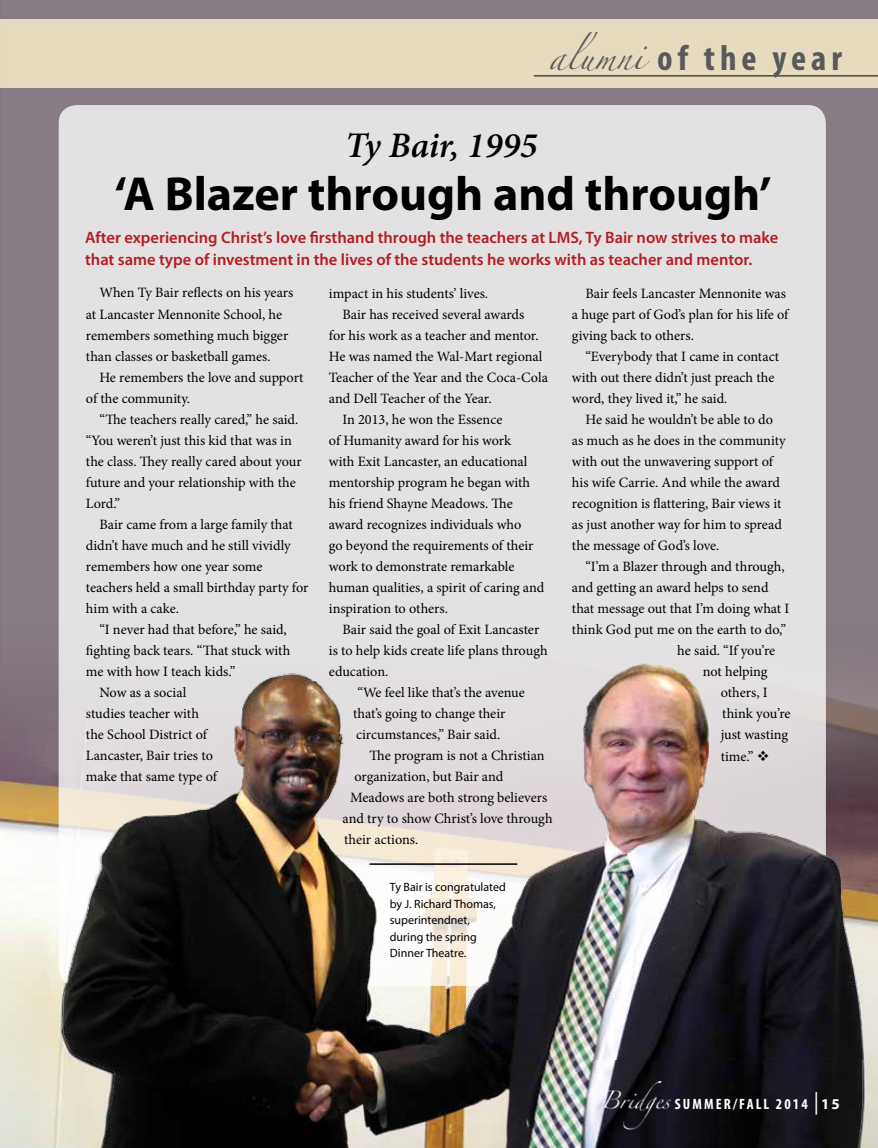
<style>
.page{position:relative;width:878px;height:1148px;background:#fff}
.page>*{position:absolute;margin:0;border:0;box-sizing:border-box;transform-origin:0 0}
.t1{font:700 48px "Myriad Pro";color:#000}
.t2{font:italic 600 36px "Minion Pro";color:#000}
.t3{font:700 condensed 36px "Myriad Pro";letter-spacing:.14em;color:#58595b}
.t4{font:24.6px "Zapfino";color:#58595b}
.t5{font:600 16.5px/21.8px "Myriad Pro";color:#b41d21}
.t6{font:700 condensed 15px "Myriad Pro";letter-spacing:.14em;color:#fff}
.t7{font:14.25px/21px "Minion Pro";letter-spacing:-.005em;color:#000}
.t8{font:12px/16.5px "Myriad Pro";color:#000}
.s1{font-weight:400;font-size:22.5px}
.s2{font-stretch:normal}
</style>
<div class="page">
<div style="left:0;top:0;width:878px;height:607px;background:#877b84"></div>
<img style="left:0;top:607px;width:878px;height:541px">
<div style="left:59px;top:105px;width:766px;height:881px;background:#e4e1e3;border-radius:18px"></div>
<img style="left:28px;top:598px;width:845px;height:550px">
<div style="left:0;top:19px;width:878px;height:69px;background:#e6dabf"></div>
<hr style="left:534px;top:76px;width:344px;height:1px;background:#000">
<img style="left:29px;top:598px;width:849px;height:461px">
<img style="left:601px;top:1081px;width:74px;height:49px">
<hr style="left:369px;top:863px;width:148px;height:1px;background:#000">
<h3 class="t4" style="left:549px;top:44px;width:96px">alumni</h3>
<h2 class="t3" style="left:657px;top:35px;width:186px">of the year</h2>
<h2 class="t2" style="left:345px;top:120px;width:194px">Ty Bair, 1995</h2>
<h1 class="t1" style="left:114px;top:162px;width:658px">‘A Blazer through and through’</h1>
<p class="t5" style="left:85px;top:226px;width:694px">After experiencing Christ’s love firsthand through the teachers at LMS, Ty Bair now strives to make that same type of investment in the lives of the students he works with as teacher and mentor.</p>
<p class="t7" style="left:86px;top:282px;width:209px;text-indent:13px">When Ty Bair reflects on his years at Lancaster Mennonite School, he remembers something much bigger than classes or basketball games.</p>
<p class="t7" style="left:86px;top:366px;width:219px;text-indent:13px">He remembers the love and support of the community.</p>
<p class="t7" style="left:86px;top:408px;width:217px;text-indent:13px">“The teachers really cared,” he said. “You weren’t just this kid that was in the class. They really cared about your future and your relationship with the<br>Lord.”</p>
<p class="t7" style="left:99px;top:513px;width:195px">Bair came from a large family that</p>
<p class="t7" style="left:86px;top:534px;width:206px">didn’t have much and he still vividly</p>
<p class="t7" style="left:86px;top:555px;width:178px">remembers how one year some</p>
<p class="t7" style="left:86px;top:576px;width:224px">teachers held a small birthday party for</p>
<p class="t7" style="left:86px;top:597px;width:95px">him with a cake.</p>
<p class="t7" style="left:99px;top:618px;width:189px">“I never had that before,” he said,</p>
<p class="t7" style="left:86px;top:639px;width:206px">fighting back tears. “That stuck with</p>
<p class="t7" style="left:86px;top:660px;width:151px">me with how I teach kids.”</p>
<p class="t7" style="left:99px;top:681px;width:88px">Now as a social</p>
<p class="t7" style="left:86px;top:702px;width:115px">studies teacher with</p>
<p class="t7" style="left:86px;top:723px;width:123px">the School District of</p>
<p class="t7" style="left:86px;top:744px;width:129px">Lancaster, Bair tries to</p>
<p class="t7" style="left:86px;top:765px;width:133px">make that same type of</p>
<p class="t7" style="left:329px;top:282px;width:161px">impact in his students’ lives.</p>
<p class="t7" style="left:342px;top:303px;width:183px">Bair has received several awards</p>
<p class="t7" style="left:329px;top:324px;width:211px">for his work as a teacher and mentor.</p>
<p class="t7" style="left:329px;top:346px;width:215px">He was named the Wal-Mart regional</p>
<p class="t7" style="left:329px;top:367px;width:220px">Teacher of the Year and the Coca-Cola</p>
<p class="t7" style="left:329px;top:388px;width:164px">and Dell Teacher of the Year.</p>
<p class="t7" style="left:342px;top:409px;width:161px">In 2013, he won the Essence</p>
<p class="t7" style="left:329px;top:430px;width:184px">of Humanity award for his work</p>
<p class="t7" style="left:329px;top:451px;width:200px">with Exit Lancaster, an educational</p>
<p class="t7" style="left:329px;top:472px;width:203px">mentorship program he began with</p>
<p class="t7" style="left:329px;top:493px;width:185px">his friend Shayne Meadows. The</p>
<p class="t7" style="left:329px;top:514px;width:194px">award recognizes individuals who</p>
<p class="t7" style="left:329px;top:535px;width:206px">go beyond the requirements of their</p>
<p class="t7" style="left:329px;top:556px;width:187px">work to demonstrate remarkable</p>
<p class="t7" style="left:329px;top:577px;width:217px">human qualities, a spirit of caring and</p>
<p class="t7" style="left:329px;top:598px;width:121px">inspiration to others.</p>
<p class="t7" style="left:342px;top:619px;width:198px">Bair said the goal of Exit Lancaster</p>
<p class="t7" style="left:329px;top:640px;width:220px">is to help kids create life plans through</p>
<p class="t7" style="left:329px;top:661px;width:61px">education.</p>
<p class="t7" style="left:357px;top:682px;width:169px">“We feel like that’s the avenue</p>
<p class="t7" style="left:353px;top:703px;width:154px">that’s going to change their</p>
<p class="t7" style="left:356px;top:724px;width:146px">circumstances,” Bair said.</p>
<p class="t7" style="left:369px;top:745px;width:177px">The program is not a Christian</p>
<p class="t7" style="left:354px;top:766px;width:150px">organization, but Bair and</p>
<p class="t7" style="left:350px;top:787px;width:199px">Meadows are both strong believers</p>
<p class="t7" style="left:342px;top:808px;width:212px">and try to show Christ’s love through</p>
<p class="t7" style="left:344px;top:829px;width:76px">their actions.</p>
<p class="t8" style="left:390px;top:878px;width:117px">Ty Bair is congratulated by J. Richard Thomas, superintendnet, during the spring<br>Dinner Theatre.</p>
<p class="t7" style="left:572px;top:283px;width:218px;text-indent:13px">Bair feels Lancaster Mennonite was a huge part of God’s plan for his life of giving back to others.</p>
<p class="t7" style="left:572px;top:346px;width:209px;text-indent:13px">“Everybody that I came in contact with out there didn’t just preach the word, they lived it,” he said.</p>
<p class="t7" style="left:572px;top:409px;width:215px;text-indent:13px">He said he wouldn’t be able to do as much as he does in the community with out the unwavering support of his wife Carrie. And while the award recognition is flattering, Bair views it as just another way for him to spread the message of God’s love.</p>
<p class="t7" style="left:585px;top:556px;width:201px">“I’m a Blazer through and through,</p>
<p class="t7" style="left:572px;top:577px;width:198px">and getting an award helps to send</p>
<p class="t7" style="left:572px;top:598px;width:219px">that message out that I’m doing what I</p>
<p class="t7" style="left:572px;top:619px;width:216px">think God put me on the earth to do,”</p>
<p class="t7" style="left:677px;top:640px;width:99px">he said. “If you’re</p>
<p class="t7" style="left:702px;top:661px;width:66px">not helping</p>
<p class="t7" style="left:720px;top:682px;width:48px">others, I</p>
<p class="t7" style="left:722px;top:703px;width:70px">think you’re</p>
<p class="t7" style="left:720px;top:724px;width:69px">just wasting</p>
<p class="t7" style="left:720px;top:745px;width:50px">time.” ❖</p>
<p class="t6" style="left:675px;top:1094px;width:166px">SUMMER/FALL 2014 <span class="s1">|</span><span class="s2">15</span></p>
</div>
